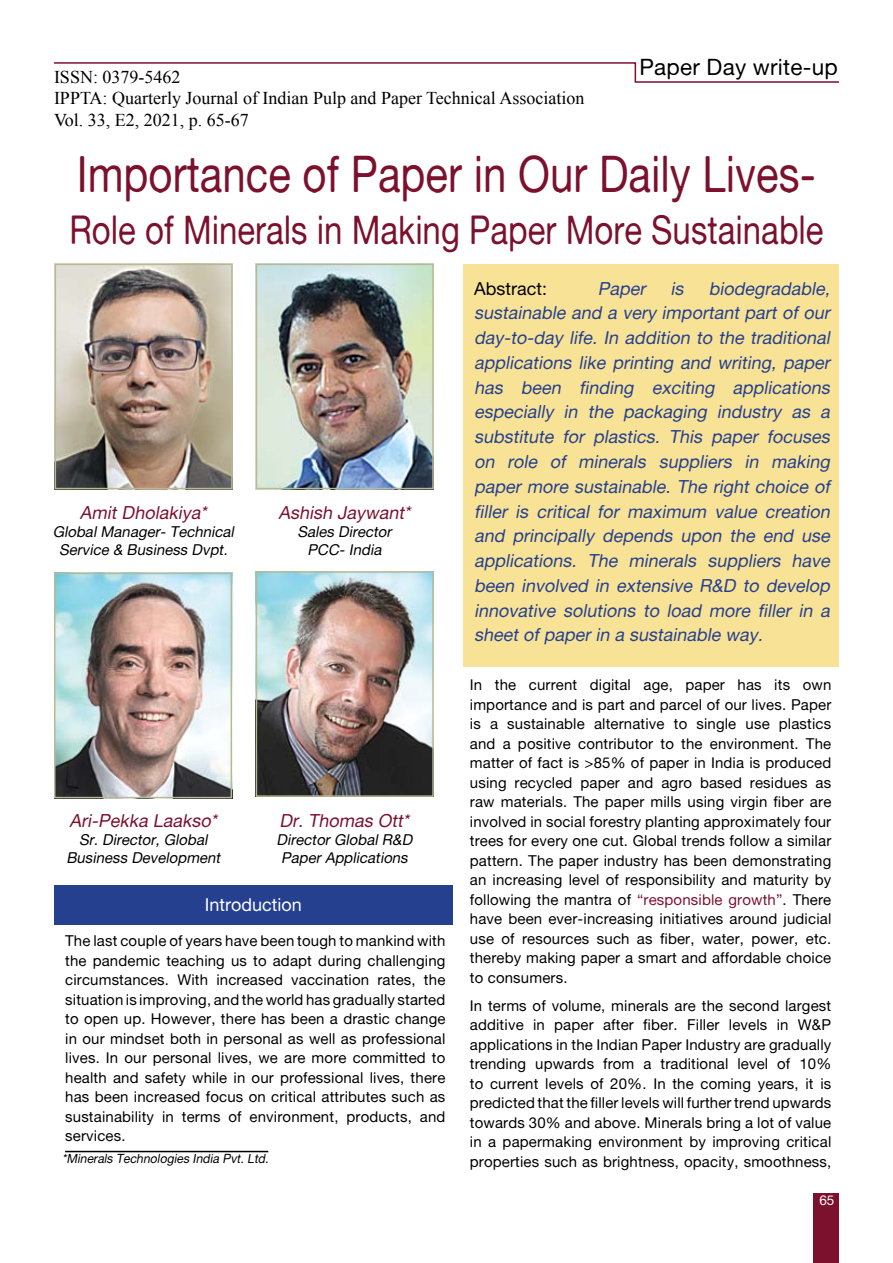
<style>
.page{position:relative;width:893px;height:1263px;background:#fff}
.page>*{position:absolute;margin:0;border:0;box-sizing:border-box;transform-origin:0 0}
.t1{font:50.4px "Alte Haas Grotesk";color:#7c112d;scale:.83 1}
.t2{font:39.6px "Alte Haas Grotesk";color:#7c112d;scale:.83 1}
.t3{font:22.5px "Alte Haas Grotesk";letter-spacing:.01em;color:#000}
.t4{font:italic 18px/24.8px "Alte Haas Grotesk";color:#25408f;text-align:justify}
.t5{font:18px/21.6px "Times New Roman";color:#000}
.t6{font:italic 18px "Alte Haas Grotesk";color:#7c112d}
.t7{font:18px "Alte Haas Grotesk";color:#fff}
.t8{font:18px "Alte Haas Grotesk";color:#000}
.t9{font:15px/19.5px "Alte Haas Grotesk";letter-spacing:.01em;color:#000;text-align:justify}
.t10{font:italic 15px/18px "Alte Haas Grotesk";color:#000;text-align:center}
.t11{font:13.5px "Alte Haas Grotesk";color:#fff}
.t12{font:italic 12.75px "Alte Haas Grotesk";color:#000;scale:.96 1}
.s1{color:#7c112d}
</style>
<div class="page">
<div style="left:814px;top:1193px;width:25px;height:70px;background:#7c112d"></div>
<svg style="left:54px;top:62px;width:785px;height:21px"></svg>
<div style="left:463px;top:264px;width:376px;height:402px;background:#f8e296"></div>
<img style="left:57px;top:266px;width:174px;height:221px">
<div style="left:55px;top:264px;width:178px;height:225px;border:1px solid #b7b992"></div>
<div style="left:54px;top:886px;width:399px;height:39px;background:#25408f"></div>
<hr style="left:65px;top:1151px;width:203px;height:1px;background:#000">
<img style="left:56px;top:575px;width:174px;height:221px">
<div style="left:54px;top:573px;width:178px;height:225px;border:1px solid #b7b992"></div>
<img style="left:258px;top:266px;width:174px;height:221px">
<div style="left:256px;top:264px;width:178px;height:225px;border:1px solid #b7b992"></div>
<img style="left:258px;top:573px;width:174px;height:222px">
<div style="left:256px;top:571px;width:178px;height:226px;border:1px solid #b7b992"></div>
<p class="t5" style="left:54px;top:66px;width:532px">ISSN: 0379-5462<br>IPPTA: Quarterly Journal of Indian Pulp and Paper Technical Association<br>Vol. 33, E2, 2021, p. 65-67</p>
<h3 class="t3" style="left:639px;top:54px;width:200px">Paper Day write-up</h3>
<h1 class="t1" style="left:77px;top:144px;width:892px">Importance of Paper in Our Daily Lives-</h1>
<h2 class="t2" style="left:69px;top:207px;width:910px">Role of Minerals in Making Paper More Sustainable</h2>
<p class="t8" style="left:474px;top:278px;width:75px">Abstract:</p>
<p class="t4" style="left:474px;top:276px;width:361px;text-indent:124px">Paper is biodegradable, sustainable and a very important part of our day-to-day life. In addition to the traditional applications like printing and writing, paper has been finding exciting applications especially in the packaging industry as a substitute for plastics. This paper focuses on role of minerals suppliers in making paper more sustainable. The right choice of filler is critical for maximum value creation and principally depends upon the end use applications. The minerals suppliers have been involved in extensive R&amp;D to develop innovative solutions to load more filler in a sheet of paper in a sustainable way.</p>
<p class="t6" style="left:80px;top:502px;width:132px">Amit Dholakiya*</p>
<p class="t10" style="left:53px;top:522px;width:186px">Global Manager- Technical<br>Service &amp; Business Dvpt.</p>
<p class="t6" style="left:278px;top:502px;width:137px">Ashish Jaywant*</p>
<p class="t10" style="left:297px;top:522px;width:99px">Sales Director<br>PCC- India</p>
<p class="t6" style="left:69px;top:809px;width:153px">Ari-Pekka Laakso*</p>
<p class="t10" style="left:66px;top:830px;width:159px">Sr. Director, Global<br>Business Development</p>
<p class="t6" style="left:280px;top:809px;width:135px">Dr. Thomas Ott*</p>
<p class="t10" style="left:277px;top:830px;width:140px;text-align:left">Director Global R&amp;D<br>Paper Applications</p>
<p class="t7" style="left:205px;top:894px;width:99px">Introduction</p>
<p class="t9" style="left:65px;top:931px;width:382px">The last couple of years have been tough to mankind with the pandemic teaching us to adapt during challenging circumstances. With increased vaccination rates, the situation is improving, and the world has gradually started to open up. However, there has been a drastic change in our mindset both in personal as well as professional lives. In our personal lives, we are more committed to health and safety while in our professional lives, there has been increased focus on critical attributes such as sustainability in terms of environment, products, and services.</p>
<p class="t12" style="left:62px;top:1151px;width:219px">*Minerals Technologies India Pvt. Ltd.</p>
<p class="t9" style="left:470px;top:675px;width:363px">In the current digital age, paper has its own importance and is part and parcel of our lives. Paper is a sustainable alternative to single use plastics and a positive contributor to the environment. The matter of fact is &gt;85% of paper in India is produced using recycled paper and agro based residues as raw materials. The paper mills using virgin fiber are involved in social forestry planting approximately four trees for every one cut. Global trends follow a similar pattern. The paper industry has been demonstrating an increasing level of responsibility and maturity by following the mantra of <span class="s1">“responsible growth”</span>. There have been ever-increasing initiatives around judicial use of resources such as fiber, water, power, etc. thereby making paper a smart and affordable choice to consumers.</p>
<p class="t9" style="left:470px;top:996px;width:363px">In terms of volume, minerals are the second largest additive in paper after fiber. Filler levels in W&amp;P applications in the Indian Paper Industry are gradually trending upwards from a traditional level of 10% to current levels of 20%. In the coming years, it is predicted that the filler levels will further trend upwards towards 30% and above. Minerals bring a lot of value in a papermaking environment by improving critical properties such as brightness, opacity, smoothness,</p>
<p class="t11" style="left:819px;top:1192px;width:17px">65</p>
</div>
